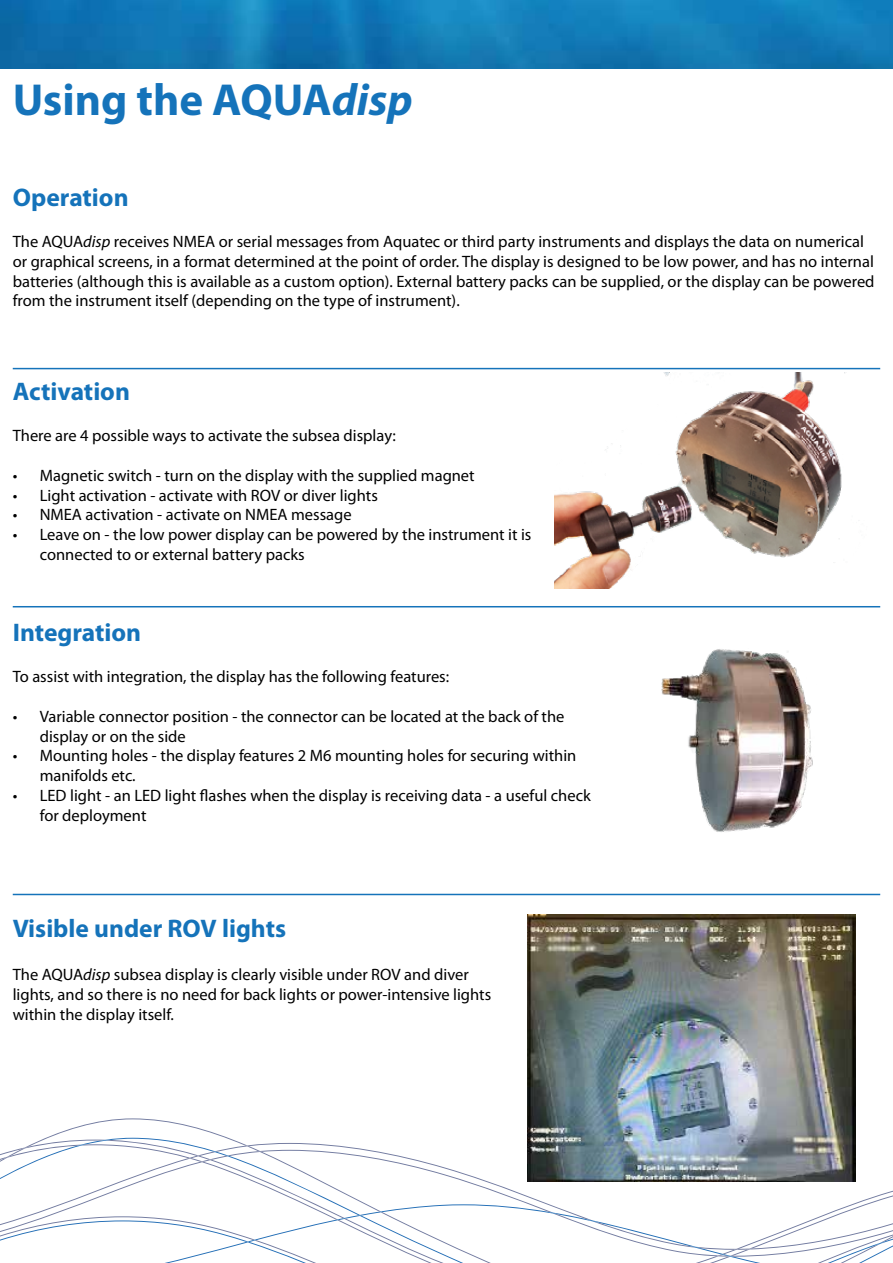
<style>
.page{position:relative;width:893px;height:1263px;background:#fff}
.page>*{position:absolute;margin:0;border:0;box-sizing:border-box;transform-origin:0 0}
.t1{font:700 45px "Myriad Pro";color:#1573ba}
.t2{font:700 25.5px "Myriad Pro";color:#1573ba}
.t3{font:16.5px/19.8px "Myriad Pro";color:#000}
.s1{font-style:italic}
</style>
<div class="page">
<svg style="left:0;top:1139px;width:893px;height:124px"></svg>
<img style="left:0;top:0;width:893px;height:68px">
<hr style="left:13px;top:606px;width:867px;height:1px;background:#1573ba">
<hr style="left:13px;top:368px;width:867px;height:1px;background:#1573ba">
<hr style="left:13px;top:894px;width:867px;height:1px;background:#1573ba">
<img style="left:527px;top:914px;width:328px;height:267px">
<img style="left:554px;top:372px;width:291px;height:216px">
<img style="left:661px;top:649px;width:152px;height:183px">
<h1 class="t1" style="left:13px;top:70px;width:402px">Using the AQUA<span class="s1">disp</span></h1>
<h2 class="t2" style="left:13px;top:180px;width:117px">Operation</h2>
<p class="t3" style="left:13px;top:231px;width:863px">The AQUA<span class="s1">disp</span> receives NMEA or serial messages from Aquatec or third party instruments and displays the data on numerical or graphical screens, in a format determined at the point of order. The display is designed to be low power, and has no internal batteries (although this is available as a custom option). External battery packs can be supplied, or the display can be powered from the instrument itself (depending on the type of instrument).</p>
<h2 class="t2" style="left:13px;top:374px;width:119px">Activation</h2>
<p class="t3" style="left:13px;top:425px;width:385px">There are 4 possible ways to activate the subsea display:</p>
<p class="t3" style="left:13px;top:465px;width:463px">• Magnetic switch - turn on the display with the supplied magnet</p>
<p class="t3" style="left:13px;top:485px;width:367px">• Light activation - activate with ROV or diver lights</p>
<p class="t3" style="left:13px;top:505px;width:340px">• NMEA activation - activate on NMEA message</p>
<p class="t3" style="left:40px;top:524px;width:493px;text-indent:-27px">• Leave on - the low power display can be powered by the instrument it is connected to or external battery packs</p>
<h2 class="t2" style="left:13px;top:615px;width:130px">Integration</h2>
<p class="t3" style="left:13px;top:666px;width:438px">To assist with integration, the display has the following features:</p>
<p class="t3" style="left:40px;top:706px;width:526px;text-indent:-27px">• Variable connector position - the connector can be located at the back of the display or on the side</p>
<p class="t3" style="left:40px;top:746px;width:538px;text-indent:-27px">• Mounting holes - the display features 2 M6 mounting holes for securing within manifolds etc.</p>
<p class="t3" style="left:40px;top:785px;width:553px;text-indent:-27px">• LED light - an LED light flashes when the display is receiving data - a useful check for deployment</p>
<h2 class="t2" style="left:13px;top:912px;width:275px">Visible under ROV lights</h2>
<p class="t3" style="left:13px;top:964px;width:480px">The AQUA<span class="s1">disp</span> subsea display is clearly visible under ROV and diver lights, and so there is no need for back lights or power-intensive lights within the display itself.</p>
</div>
